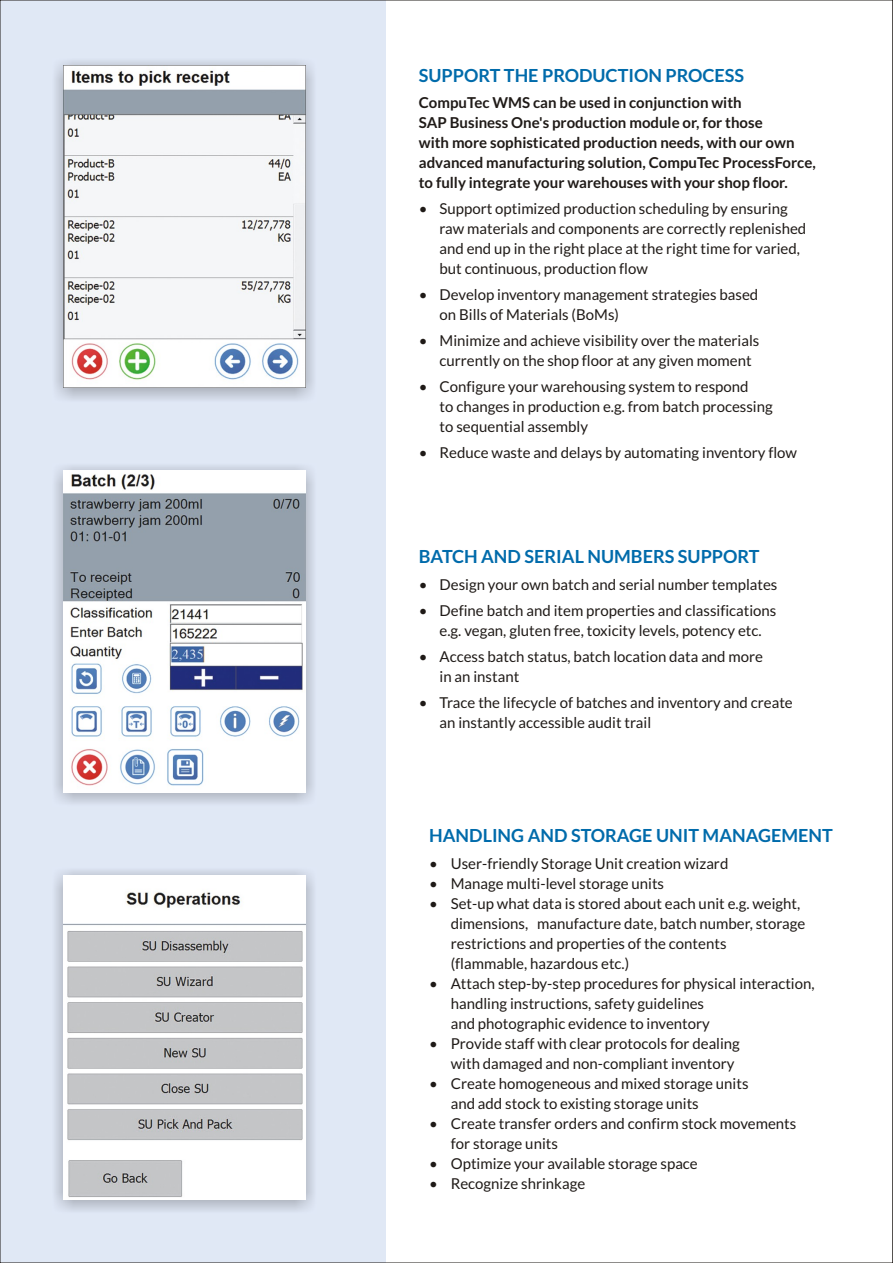
<style>
.page{position:relative;width:893px;height:1263px;background:#fff}
.page>*{position:absolute;margin:0;border:0;box-sizing:border-box;transform-origin:0 0}
.t1{font:700 18px "Lato";color:#006bab}
.t2{font:15px/20px "Lato";color:#1f1a17}
.t3{font:700 15px/20px "Lato";color:#1f1a17}
</style>
<div class="page">
<div style="left:2px;top:2px;width:384px;height:1259px;background:#e0e8f5"></div>
<img style="left:53px;top:463px;width:263px;height:344px">
<img style="left:64px;top:471px;width:241px;height:321px">
<img style="left:53px;top:868px;width:263px;height:345px">
<img style="left:64px;top:875px;width:241px;height:324px">
<img style="left:53px;top:58px;width:263px;height:344px">
<img style="left:64px;top:66px;width:241px;height:322px">
<p class="t1" style="left:419px;top:67px;width:327px">SUPPORT THE PRODUCTION PROCESS</p>
<p class="t3" style="left:419px;top:94px;width:398px">CompuTec WMS can be used in conjunction with<br>SAP Business One's production module or, for those<br>with more sophisticated production needs, with our own advanced manufacturing solution, CompuTec ProcessForce, to fully integrate your warehouses with your shop floor.</p>
<p class="t2" style="left:440px;top:200px;width:368px;text-indent:-21px">• Support optimized production scheduling by ensuring raw materials and components are correctly replenished and end up in the right place at the right time for varied, but continuous, production flow</p>
<p class="t2" style="left:440px;top:286px;width:320px;text-indent:-21px">• Develop inventory management strategies based on Bills of Materials (BoMs)</p>
<p class="t2" style="left:440px;top:331px;width:321px;text-indent:-21px">• Minimize and achieve visibility over the materials currently on the shop floor at any given moment</p>
<p class="t2" style="left:440px;top:377px;width:335px;text-indent:-21px">• Configure your warehousing system to respond<br>to changes in production e.g. from batch processing to sequential assembly</p>
<p class="t2" style="left:419px;top:443px;width:380px">• Reduce waste and delays by automating inventory flow</p>
<p class="t1" style="left:419px;top:548px;width:342px">BATCH AND SERIAL NUMBERS SUPPORT</p>
<p class="t2" style="left:419px;top:575px;width:360px">• Design your own batch and serial number templates</p>
<p class="t2" style="left:419px;top:601px;width:359px;text-align:center">• Define batch and item properties and classifications e.g. vegan, gluten free, toxicity levels, potency etc.</p>
<p class="t2" style="left:440px;top:647px;width:325px;text-indent:-21px">• Access batch status, batch location data and more in an instant</p>
<p class="t2" style="left:440px;top:693px;width:355px;text-indent:-21px">• Trace the lifecycle of batches and inventory and create an instantly accessible audit trail</p>
<p class="t1" style="left:429px;top:828px;width:405px">HANDLING AND STORAGE UNIT MANAGEMENT</p>
<p class="t2" style="left:429px;top:854px;width:301px">• User-friendly Storage Unit creation wizard</p>
<p class="t2" style="left:429px;top:874px;width:236px">• Manage multi-level storage units</p>
<p class="t2" style="left:451px;top:894px;width:356px;text-indent:-22px">• Set-up what data is stored about each unit e.g. weight, dimensions, manufacture date, batch number, storage restrictions and properties of the contents (flammable, hazardous etc.)</p>
<p class="t2" style="left:451px;top:974px;width:365px;text-indent:-22px">• Attach step-by-step procedures for physical interaction, handling instructions, safety guidelines<br>and photographic evidence to inventory</p>
<p class="t2" style="left:451px;top:1034px;width:291px;text-indent:-22px">• Provide staff with clear protocols for dealing with damaged and non-compliant inventory</p>
<p class="t2" style="left:451px;top:1074px;width:299px;text-indent:-22px">• Create homogeneous and mixed storage units and add stock to existing storage units</p>
<p class="t2" style="left:451px;top:1114px;width:347px;text-indent:-22px">• Create transfer orders and confirm stock movements for storage units</p>
<p class="t2" style="left:429px;top:1154px;width:270px">• Optimize your available storage space</p>
<p class="t2" style="left:429px;top:1174px;width:157px">• Recognize shrinkage</p>
</div>
